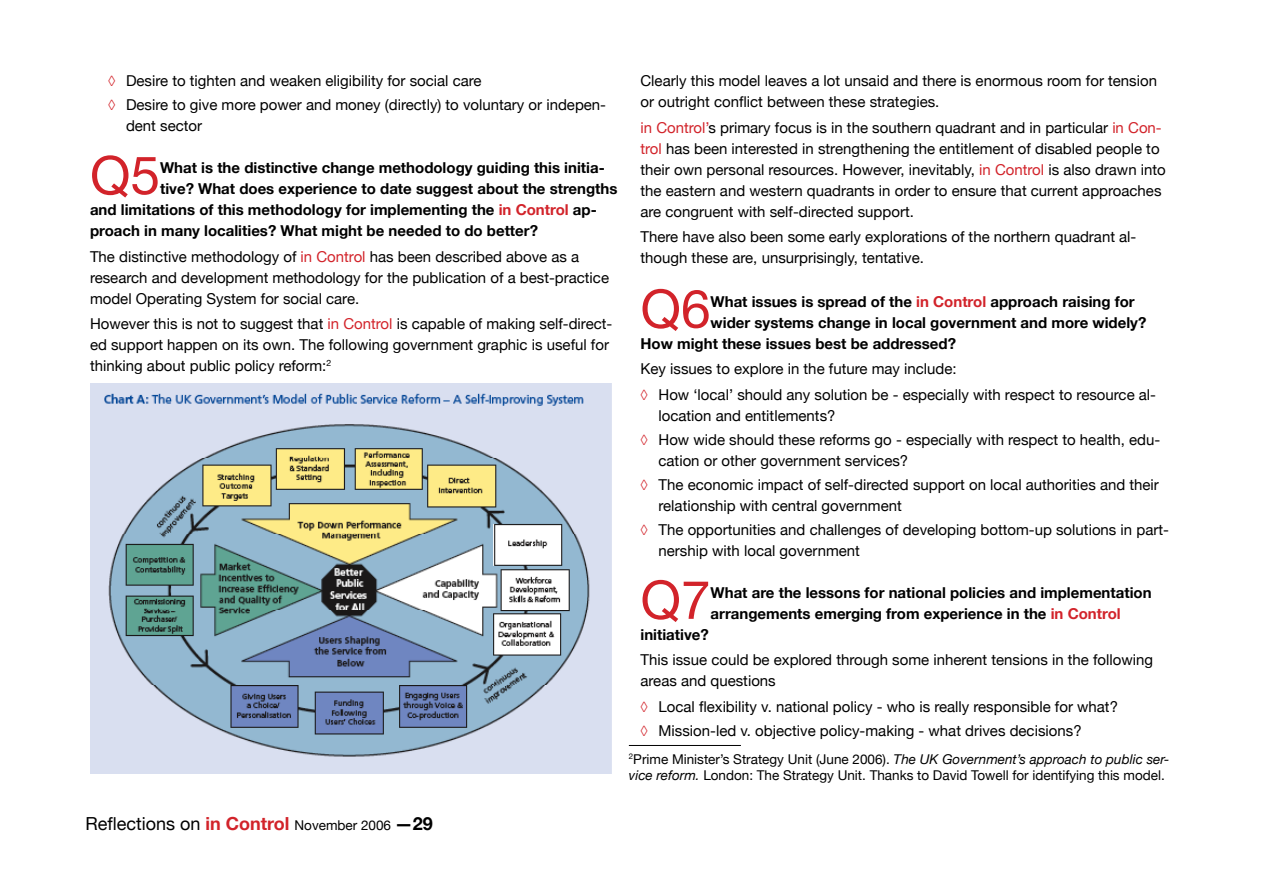
<style>
.page{position:relative;width:1263px;height:893px;background:#fff}
.page>*{position:absolute;margin:0;border:0;box-sizing:border-box;transform-origin:0 0}
.t1{font:53.25px "Helvetica Neue";color:#d2232a}
.t2{font:18px "Helvetica Neue";color:#000}
.t3{font:15px/21px "Helvetica Neue";color:#000}
.t4{font:700 15px/21px "Helvetica Neue";color:#000}
.t5{font:15px/24px "Helvetica Neue";color:#d2232a}
.t6{font:13.5px/16.2px "Helvetica Neue";color:#000}
.s1{color:#d2232a}
.s2{font-style:italic}
.s3{font-weight:700;color:#d2232a}
.s4{font-size:13.5px}
.s5{font-weight:700}
</style>
<div class="page">
<img style="left:90px;top:383px;width:522px;height:390px">
<hr style="left:629px;top:745px;width:112px;height:1px;background:#000">
<p class="t5" style="left:108px;top:69px;width:9px">◊ ◊</p>
<p class="t3" style="left:640px;top:70px;width:518px">Clearly this model leaves a lot unsaid and there is enormous room for tension or outright conflict between these strategies.</p>
<p class="t3" style="left:640px;top:117px;width:527px"><span class="s1">in Control’</span>s primary focus is in the southern quadrant and in particular <span class="s1">in Con&shy;trol</span> has been interested in strengthening the entitlement of disabled people to their own personal resources. However, inevitably, <span class="s1">in Control</span> is also drawn into the eastern and western quadrants in order to ensure that current approaches are congruent with self-directed support.</p>
<p class="t3" style="left:640px;top:226px;width:497px">There have also been some early explorations of the northern quadrant al&shy;though these are, unsurprisingly, tentative.</p>
<h1 class="t1" style="left:640px;top:277px;width:72px">Q6</h1>
<p class="t4" style="left:711px;top:291px;width:426px">What issues is spread of the <span class="s1">in Control</span> approach raising for</p>
<p class="t3" style="left:126px;top:69px;width:482px;line-height:24px">Desire to tighten and weaken eligibility for social care<br>Desire to give more power and money (directly) to voluntary or indepen-</p>
<p class="t3" style="left:126px;top:115px;width:78px">dent sector</p>
<h1 class="t1" style="left:90px;top:144px;width:72px">Q5</h1>
<p class="t4" style="left:160px;top:157px;width:446px">What is the distinctive change methodology guiding this initia-</p>
<p class="t4" style="left:160px;top:178px;width:459px">tive? What does experience to date suggest about the strengths</p>
<p class="t4" style="left:90px;top:199px;width:508px">and limitations of this methodology for implementing the <span class="s1">in Control</span> ap-</p>
<p class="t4" style="left:90px;top:220px;width:449px">proach in many localities? What might be needed to do better?</p>
<p class="t3" style="left:90px;top:246px;width:521px">The distinctive methodology of <span class="s1">in Control</span> has been described above as a research and development methodology for the publication of a best-practice model Operating System for social care.</p>
<p class="t3" style="left:90px;top:313px;width:524px">However this is not to suggest that <span class="s1">in Control</span> is capable of making self-direct&shy;ed support happen on its own. The following government graphic is useful for thinking about public policy reform:<sup>2</sup></p>
<p class="t4" style="left:711px;top:312px;width:437px">wider systems change in local government and more widely?</p>
<p class="t4" style="left:640px;top:333px;width:317px">How might these issues best be addressed?</p>
<p class="t3" style="left:658px;top:356px;width:499px;line-height:25.5px;text-indent:-18px">Key issues to explore in the future may include:<br>How ‘local’ should any solution be - especially with respect to resource al-</p>
<p class="t3" style="left:658px;top:403px;width:503px;line-height:24px">location and entitlements?<br>How wide should these reforms go - especially with respect to health, edu-</p>
<p class="t3" style="left:658px;top:448px;width:502px;line-height:24px">cation or other government services?<br>The economic impact of self-directed support on local authorities and their</p>
<p class="t3" style="left:658px;top:493px;width:512px;line-height:24px">relationship with central government<br>The opportunities and challenges of developing bottom-up solutions in part-</p>
<p class="t3" style="left:658px;top:540px;width:203px">nership with local government</p>
<h1 class="t1" style="left:640px;top:568px;width:72px">Q7</h1>
<p class="t4" style="left:711px;top:582px;width:442px">What are the lessons for national policies and implementation arrangements emerging from experience in the <span class="s1">in Control</span></p>
<p class="t4" style="left:640px;top:624px;width:70px">initiative?</p>
<p class="t3" style="left:640px;top:649px;width:514px">This issue could be explored through some inherent tensions in the following areas and questions</p>
<p class="t3" style="left:658px;top:694px;width:461px;line-height:24px">Local flexibility v. national policy - who is really responsible for what?<br>Mission-led v. objective policy-making - what drives decisions?</p>
<p class="t5" style="left:640px;top:382px;width:9px">◊</p>
<p class="t5" style="left:640px;top:427px;width:9px">◊</p>
<p class="t5" style="left:640px;top:472px;width:9px">◊</p>
<p class="t5" style="left:640px;top:517px;width:9px">◊</p>
<p class="t5" style="left:640px;top:694px;width:9px">◊ ◊</p>
<p class="t6" style="left:629px;top:751px;width:542px"><sup>2</sup>Prime Minister’s Strategy Unit (June 2006). <span class="s2">The UK Government’s approach to public ser&shy;vice reform.</span> London: The Strategy Unit. Thanks to David Towell for identifying this model.</p>
<p class="t2" style="left:86px;top:812px;width:349px">Reflections on <span class="s3">in Control</span> <span class="s4">November 2006</span> <span class="s5">—29</span></p>
</div>
